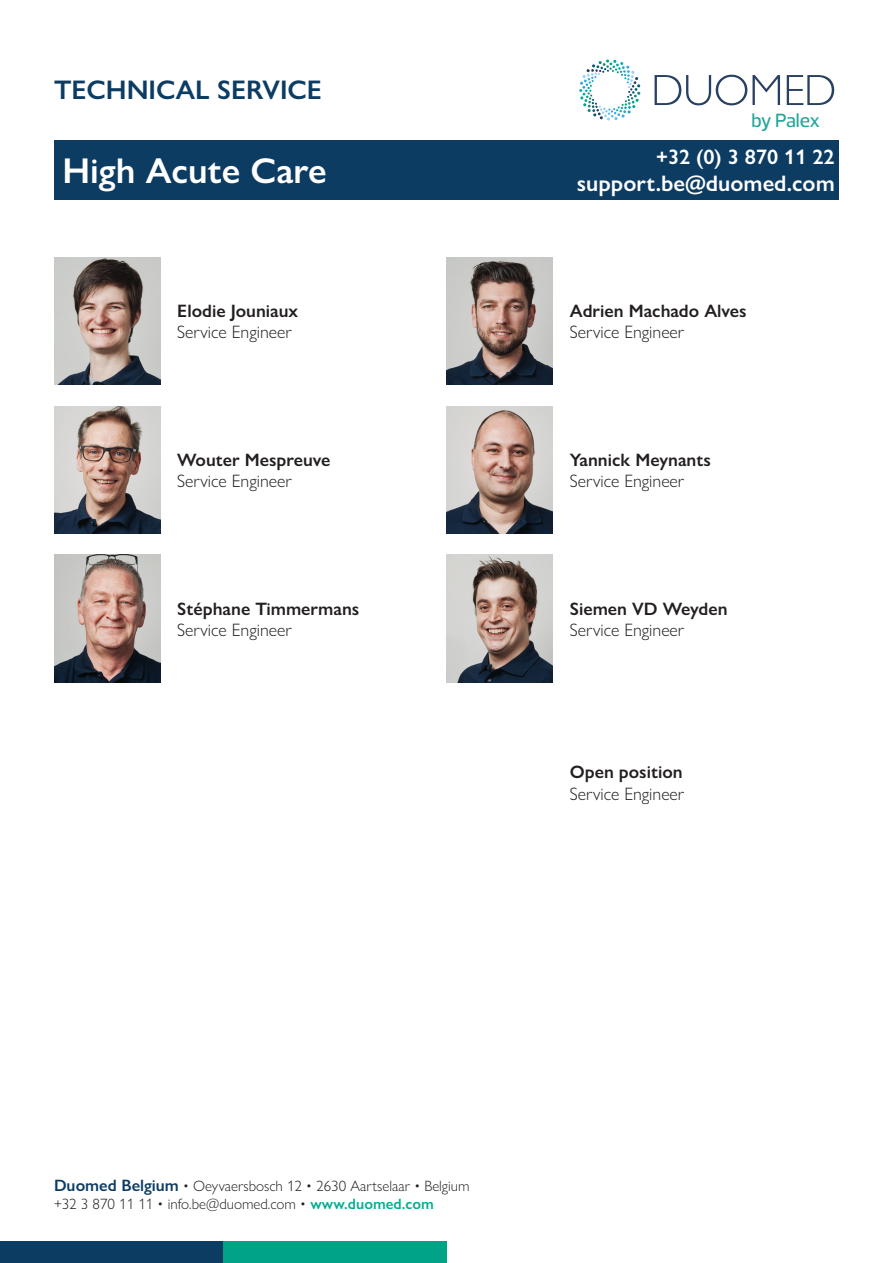
<style>
.page{position:relative;width:893px;height:1263px;background:#fff}
.page>*{position:absolute;margin:0;border:0;box-sizing:border-box;transform-origin:0 0}
.t1{font:600 36px "Gill Sans Nova";color:#fff}
.t2{font:600 27px "Gill Sans Nova";color:#0d3c63}
.t3{font:600 22.5px "Gill Sans Nova";color:#fff}
.t4{font:600 21px "Gill Sans Nova";color:#fff}
.t5{font:500 19.5px "Prelo";letter-spacing:-.03em;color:#1fa59a}
.t6{font:300 18px/21.6px "Gill Sans Nova";color:#231f20}
.t7{font:600 18px "Gill Sans Nova";color:#231f20}
.t8{font:300 15px "Gill Sans Nova";color:#231f20}
.s1{font-weight:600}
.s2{font-weight:600;font-size:16.5px;color:#0d3c63}
.s3{font-weight:600;color:#01af8f}
</style>
<div class="page">
<div style="left:54px;top:140px;width:785px;height:60px;background:#0d3c63"></div>
<div style="left:0;top:1242px;width:223px;height:21px;background:#0d3c63"></div>
<div style="left:223px;top:1242px;width:223px;height:21px;background:#00a385"></div>
<img style="left:54px;top:555px;width:106px;height:127px">
<img style="left:446px;top:555px;width:107px;height:127px">
<img style="left:54px;top:406px;width:106px;height:128px">
<img style="left:446px;top:406px;width:107px;height:128px">
<img style="left:446px;top:257px;width:107px;height:128px">
<img style="left:54px;top:257px;width:106px;height:128px">
<svg style="left:579px;top:59px;width:61px;height:62px"></svg>
<svg style="left:655px;top:75px;width:179px;height:30px"></svg>
<p class="t2" style="left:54px;top:73px;width:269px">TECHNICAL SERVICE</p>
<p class="t5" style="left:751px;top:108px;width:70px">by Palex</p>
<p class="t1" style="left:63px;top:149px;width:266px">High Acute Care</p>
<p class="t4" style="left:656px;top:144px;width:180px">+32 (0) 3 870 11 22</p>
<p class="t3" style="left:577px;top:170px;width:259px">support.be@duomed.com</p>
<p class="t7" style="left:177px;top:300px;width:122px">Elodie Jouniaux</p>
<p class="t6" style="left:177px;top:321px;width:116px">Service Engineer</p>
<p class="t7" style="left:570px;top:300px;width:178px">Adrien Machado Alves</p>
<p class="t6" style="left:570px;top:321px;width:116px">Service Engineer</p>
<p class="t7" style="left:177px;top:448px;width:155px">Wouter Mespreuve</p>
<p class="t6" style="left:177px;top:470px;width:116px">Service Engineer</p>
<p class="t7" style="left:570px;top:448px;width:143px">Yannick Meynants</p>
<p class="t6" style="left:570px;top:470px;width:116px">Service Engineer</p>
<p class="t7" style="left:177px;top:597px;width:184px">Stéphane Timmermans</p>
<p class="t6" style="left:177px;top:619px;width:116px">Service Engineer</p>
<p class="t7" style="left:570px;top:597px;width:159px">Siemen VD Weyden</p>
<p class="t6" style="left:570px;top:619px;width:116px">Service Engineer</p>
<p class="t6" style="left:570px;top:761px;width:116px"><span class="s1">Open position<br></span>Service Engineer</p>
<p class="t8" style="left:54px;top:1177px;width:417px"><span class="s2">Duomed Belgium</span> • Oeyvaersbosch 12 • 2630 Aartselaar • Belgium</p>
<p class="t8" style="left:54px;top:1195px;width:381px">+32 3 870 11 11 • info.be@duomed.com • <span class="s3">www.duomed.com</span></p>
</div>
